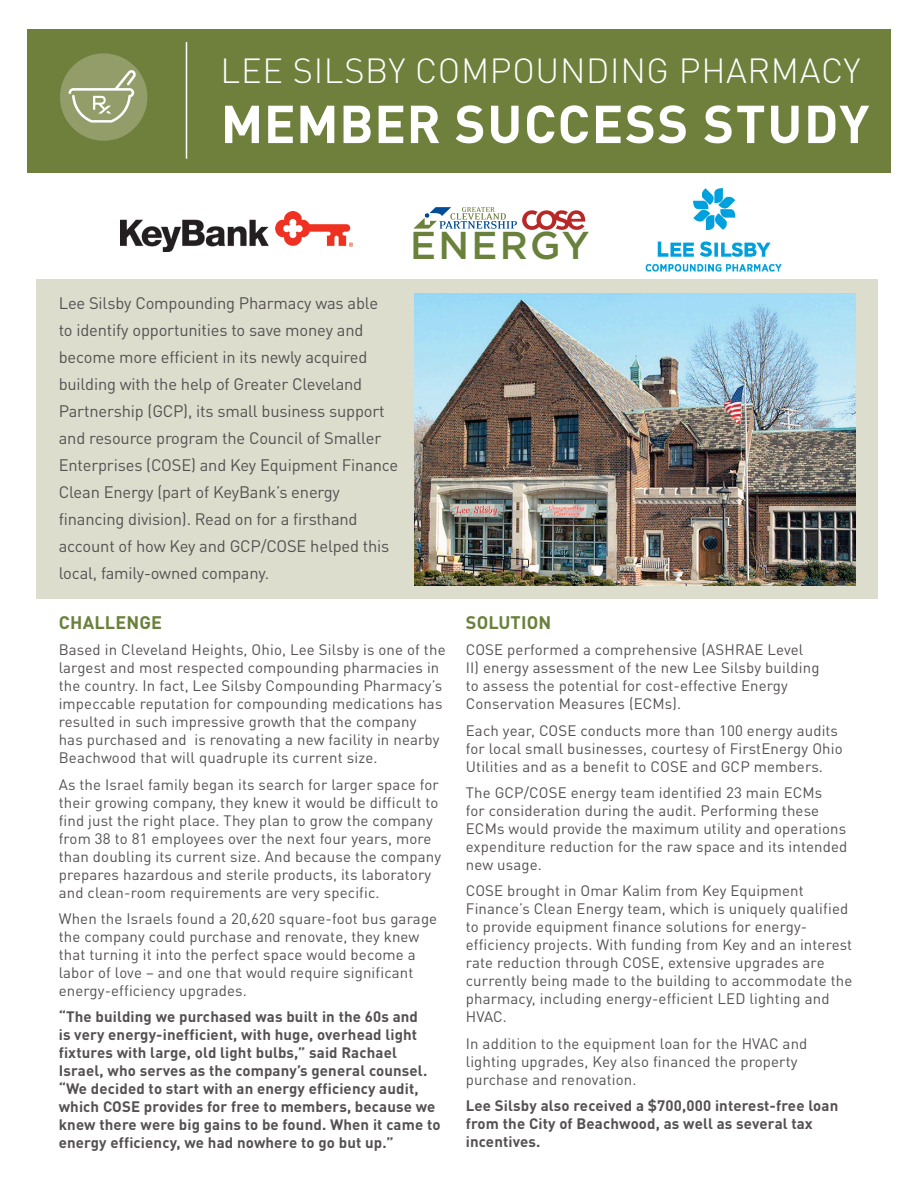
<style>
.page{position:relative;width:918px;height:1188px;background:#fff}
.page>*{position:absolute;margin:0;border:0;box-sizing:border-box;transform-origin:0 0}
.body{font:700 52.5px "DINOT";letter-spacing:.025em;color:#fff}
.t1{font:500 38.85px "Gotham";letter-spacing:.06em;color:#69813a}
.body-2{font:300 34.5px "DINOT";letter-spacing:.02em;color:#fff}
.body-3{font:700 18px "DINOT";letter-spacing:.01em;color:#69813a}
.body-4{font:16.5px/27px "DINOT";letter-spacing:-.01em;color:#555153}
.body-5{font:15px/18px "DINOT";letter-spacing:.01em;color:#555153}
.body-6{font:700 15px/18px "DINOT";letter-spacing:.01em;color:#555153}
</style>
<div class="page">
<img style="left:645px;top:188px;width:137px;height:84px">
<div style="left:37px;top:279px;width:841px;height:320px;background:#dcddcc"></div>
<svg style="left:413px;top:207px;width:172px;height:23px"></svg>
<img style="left:121px;top:211px;width:232px;height:41px">
<div style="left:27px;top:29px;width:864px;height:144px;background:#6f803d"></div>
<div style="left:60px;top:53px;width:87px;height:88px;background:#929d69;border-radius:50%"></div>
<hr style="left:186px;top:42px;width:1px;height:117px;background:#fff">
<img style="left:414px;top:293px;width:442px;height:292px">
<svg style="left:69px;top:70px;width:67px;height:53px"></svg>
<p class="body-2" style="left:221px;top:49px;width:642px">LEE SILSBY COMPOUNDING PHARMACY</p>
<p class="body" style="left:221px;top:90px;width:650px">MEMBER SUCCESS STUDY</p>
<p class="t1" style="left:410px;top:220px;width:181px">ENERGY</p>
<p class="body-4" style="left:59px;top:289px;width:341px">Lee Silsby Compounding Pharmacy was able<br>to identify opportunities to save money and become more efficient in its newly acquired building with the help of Greater Cleveland Partnership (GCP), its small business support and resource program the Council of Smaller Enterprises (COSE) and Key Equipment Finance Clean Energy (part of KeyBank’s energy financing division). Read on for a firsthand account of how Key and GCP/COSE helped this local, family-owned company.</p>
<p class="body-3" style="left:59px;top:611px;width:105px">CHALLENGE</p>
<p class="body-5" style="left:59px;top:641px;width:388px">Based in Cleveland Heights, Ohio, Lee Silsby is one of the largest and most respected compounding pharmacies in the country. In fact, Lee Silsby Compounding Pharmacy’s impeccable reputation for compounding medications has resulted in such impressive growth that the company<br>has purchased and is renovating a new facility in nearby Beachwood that will quadruple its current size.</p>
<p class="body-5" style="left:59px;top:775px;width:384px">As the Israel family began its search for larger space for their growing company, they knew it would be difficult to find just the right place. They plan to grow the company from 38 to 81 employees over the next four years, more than doubling its current size. And because the company prepares hazardous and sterile products, its laboratory and clean-room requirements are very specific.</p>
<p class="body-5" style="left:59px;top:909px;width:380px">When the Israels found a 20,620 square-foot bus garage the company could purchase and renovate, they knew that turning it into the perfect space would become a labor of love – and one that would require significant energy-efficiency upgrades.</p>
<p class="body-6" style="left:59px;top:1007px;width:383px">“The building we purchased was built in the 60s and<br>is very energy-inefficient, with huge, overhead light fixtures with large, old light bulbs,” said Rachael Israel, who serves as the company’s general counsel. “We decided to start with an energy efficiency audit, which COSE provides for free to members, because we knew there were big gains to be found. When it came to energy efficiency, we had nowhere to go but up.”</p>
<p class="body-3" style="left:466px;top:611px;width:87px">SOLUTION</p>
<p class="body-5" style="left:466px;top:641px;width:355px">COSE performed a comprehensive (ASHRAE Level II) energy assessment of the new Lee Silsby building to assess the potential for cost-effective Energy Conservation Measures (ECMs).</p>
<p class="body-5" style="left:466px;top:721px;width:378px">Each year, COSE conducts more than 100 energy audits for local small businesses, courtesy of FirstEnergy Ohio<br>Utilities and as a benefit to COSE and GCP members.</p>
<p class="body-5" style="left:466px;top:783px;width:383px">The GCP/COSE energy team identified 23 main ECMs<br>for consideration during the audit. Performing these ECMs would provide the maximum utility and operations expenditure reduction for the raw space and its intended new usage.</p>
<p class="body-5" style="left:466px;top:882px;width:388px">COSE brought in Omar Kalim from Key Equipment Finance’s Clean Energy team, which is uniquely qualified to provide equipment finance solutions for energy&shy;efficiency projects. With funding from Key and an interest rate reduction through COSE, extensive upgrades are currently being made to the building to accommodate the pharmacy, including energy-efficient LED lighting and HVAC.</p>
<p class="body-5" style="left:466px;top:1034px;width:343px">In addition to the equipment loan for the HVAC and lighting upgrades, Key also financed the property purchase and renovation.</p>
<p class="body-6" style="left:466px;top:1096px;width:374px">Lee Silsby also received a $700,000 interest-free loan from the City of Beachwood, as well as several tax incentives.</p>
</div>
